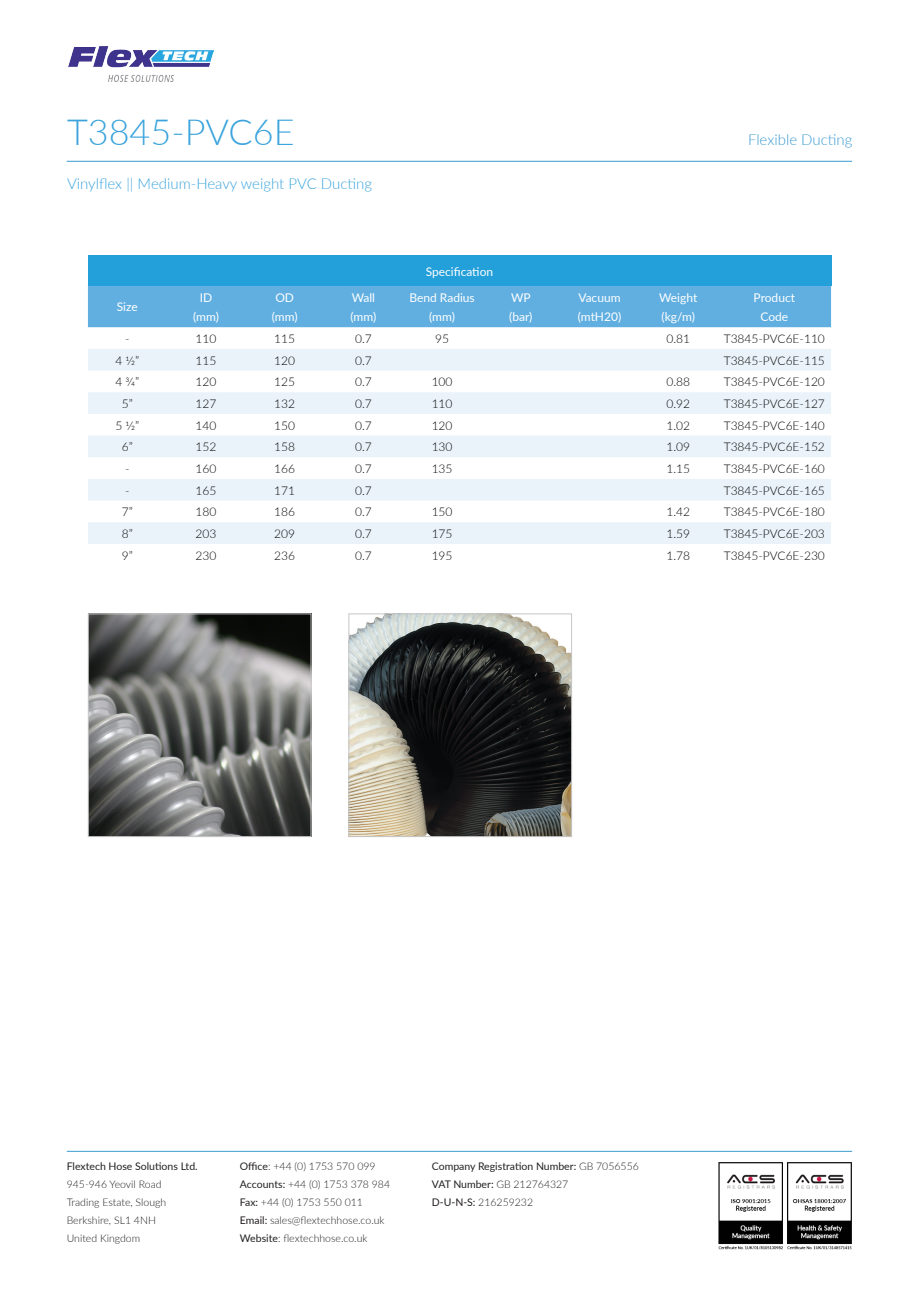
<style>
.page{position:relative;width:919px;height:1289px;background:#fff}
.page>*{position:absolute;margin:0;border:0;box-sizing:border-box;transform-origin:0 0}
.t1{font:300 36px "Lato";color:#3ba4dc}
.t2{font:300 15px "Lato";color:#3ba4dc}
.t3{font:300 15px "Lato";color:#3b9bd0}
.t4{font:300 12px "Lato";color:#040503}
.t5{font:12px/19.5px "Lato";color:#fff;text-align:center}
.t6{font:300 10.5px/18px "Lato";color:#231f20}
.t7{font:10.5px/18px "Lato";color:#231f20}
.s1{font-weight:400}
.s2{font-weight:300}
</style>
<div class="page">
<hr style="left:67px;top:1150px;width:785px;height:1px;background:#3b9bd0">
<hr style="left:67px;top:161px;width:785px;height:1px;background:#3b9bd0">
<img style="left:68px;top:46px;width:145px;height:36px">
<img style="left:718px;top:1162px;width:134px;height:88px">
<div style="left:88px;top:256px;width:743px;height:30px;background:#23a0da"></div>
<div style="left:88px;top:286px;width:743px;height:41px;background:#61afe1"></div>
<svg style="left:88px;top:349px;width:743px;height:195px;fill:#eaf3fa"></svg>
<img style="left:90px;top:615px;width:219px;height:220px">
<div style="left:88px;top:613px;width:223px;height:224px;border:1px solid #c6c6c6"></div>
<img style="left:350px;top:615px;width:220px;height:220px">
<div style="left:348px;top:613px;width:224px;height:224px;border:1px solid #c6c6c6"></div>
<p class="t1" style="left:67px;top:107px;width:229px">T3845-PVC6E</p>
<p class="t2" style="left:67px;top:173px;width:306px">Vinylflex || Medium-Heavy weight PVC Ducting</p>
<p class="t5" style="left:425px;top:261px;width:69px">Specification</p>
<p class="t5" style="left:117px;top:297px;width:22px">Size</p>
<p class="t5" style="left:200px;top:287px;width:14px">ID</p>
<p class="t5" style="left:193px;top:306px;width:27px">(mm)</p>
<p class="t5" style="left:275px;top:287px;width:20px">OD</p>
<p class="t5" style="left:272px;top:306px;width:27px">(mm)</p>
<p class="t5" style="left:350px;top:287px;width:27px;text-align:left">Wall (mm)</p>
<p class="t5" style="left:409px;top:287px;width:67px">Bend Radius (mm)</p>
<p class="t5" style="left:511px;top:287px;width:21px">WP</p>
<p class="t5" style="left:509px;top:306px;width:25px">(bar)</p>
<p class="t5" style="left:578px;top:287px;width:44px">Vacuum</p>
<p class="t5" style="left:577px;top:306px;width:45px">(mtH20)</p>
<p class="t5" style="left:659px;top:287px;width:40px">Weight</p>
<p class="t5" style="left:661px;top:306px;width:35px">(kg/m)</p>
<p class="t3" style="left:748px;top:129px;width:106px">Flexible Ducting</p>
<p class="t5" style="left:753px;top:287px;width:43px">Product<br>Code</p>
<p class="t4" style="left:125px;top:330px;width:6px">-</p>
<p class="t4" style="left:195px;top:330px;width:22px">110</p>
<p class="t4" style="left:274px;top:330px;width:22px">115</p>
<p class="t4" style="left:355px;top:330px;width:18px">0.7</p>
<p class="t4" style="left:435px;top:330px;width:15px">95</p>
<p class="t4" style="left:666px;top:330px;width:25px">0.81</p>
<p class="t4" style="left:723px;top:330px;width:103px">T3845-PVC6E-110</p>
<p class="t4" style="left:115px;top:352px;width:25px">4 1/2”</p>
<p class="t4" style="left:195px;top:352px;width:22px">115</p>
<p class="t4" style="left:274px;top:352px;width:22px">120</p>
<p class="t4" style="left:355px;top:352px;width:18px">0.7</p>
<p class="t4" style="left:723px;top:352px;width:103px">T3845-PVC6E-115</p>
<p class="t4" style="left:115px;top:373px;width:25px">4 3/4”</p>
<p class="t4" style="left:195px;top:373px;width:22px">120</p>
<p class="t4" style="left:274px;top:373px;width:22px">125</p>
<p class="t4" style="left:355px;top:373px;width:18px">0.7</p>
<p class="t4" style="left:431px;top:373px;width:22px">100</p>
<p class="t4" style="left:666px;top:373px;width:25px">0.88</p>
<p class="t4" style="left:723px;top:373px;width:103px">T3845-PVC6E-120</p>
<p class="t4" style="left:122px;top:395px;width:13px">5”</p>
<p class="t4" style="left:195px;top:395px;width:22px">127</p>
<p class="t4" style="left:274px;top:395px;width:22px">132</p>
<p class="t4" style="left:355px;top:395px;width:18px">0.7</p>
<p class="t4" style="left:431px;top:395px;width:22px">110</p>
<p class="t4" style="left:666px;top:395px;width:25px">0.92</p>
<p class="t4" style="left:723px;top:395px;width:103px">T3845-PVC6E-127</p>
<p class="t4" style="left:115px;top:417px;width:25px">5 1/2”</p>
<p class="t4" style="left:195px;top:417px;width:22px">140</p>
<p class="t4" style="left:274px;top:417px;width:22px">150</p>
<p class="t4" style="left:355px;top:417px;width:18px">0.7</p>
<p class="t4" style="left:431px;top:417px;width:22px">120</p>
<p class="t4" style="left:666px;top:417px;width:25px">1.02</p>
<p class="t4" style="left:723px;top:417px;width:103px">T3845-PVC6E-140</p>
<p class="t4" style="left:122px;top:438px;width:13px">6”</p>
<p class="t4" style="left:195px;top:438px;width:22px">152</p>
<p class="t4" style="left:274px;top:438px;width:22px">158</p>
<p class="t4" style="left:355px;top:438px;width:18px">0.7</p>
<p class="t4" style="left:431px;top:438px;width:22px">130</p>
<p class="t4" style="left:666px;top:438px;width:25px">1.09</p>
<p class="t4" style="left:723px;top:438px;width:103px">T3845-PVC6E-152</p>
<p class="t4" style="left:125px;top:460px;width:6px">-</p>
<p class="t4" style="left:195px;top:460px;width:22px">160</p>
<p class="t4" style="left:274px;top:460px;width:22px">166</p>
<p class="t4" style="left:355px;top:460px;width:18px">0.7</p>
<p class="t4" style="left:431px;top:460px;width:22px">135</p>
<p class="t4" style="left:666px;top:460px;width:25px">1.15</p>
<p class="t4" style="left:723px;top:460px;width:103px">T3845-PVC6E-160</p>
<p class="t4" style="left:125px;top:482px;width:6px">-</p>
<p class="t4" style="left:195px;top:482px;width:22px">165</p>
<p class="t4" style="left:274px;top:482px;width:22px">171</p>
<p class="t4" style="left:355px;top:482px;width:18px">0.7</p>
<p class="t4" style="left:723px;top:482px;width:103px">T3845-PVC6E-165</p>
<p class="t4" style="left:122px;top:503px;width:13px">7”</p>
<p class="t4" style="left:195px;top:503px;width:22px">180</p>
<p class="t4" style="left:274px;top:503px;width:22px">186</p>
<p class="t4" style="left:355px;top:503px;width:18px">0.7</p>
<p class="t4" style="left:431px;top:503px;width:22px">150</p>
<p class="t4" style="left:666px;top:503px;width:25px">1.42</p>
<p class="t4" style="left:723px;top:503px;width:103px">T3845-PVC6E-180</p>
<p class="t4" style="left:122px;top:525px;width:13px">8”</p>
<p class="t4" style="left:195px;top:525px;width:22px">203</p>
<p class="t4" style="left:274px;top:525px;width:22px">209</p>
<p class="t4" style="left:355px;top:525px;width:18px">0.7</p>
<p class="t4" style="left:431px;top:525px;width:22px">175</p>
<p class="t4" style="left:666px;top:525px;width:25px">1.59</p>
<p class="t4" style="left:723px;top:525px;width:103px">T3845-PVC6E-203</p>
<p class="t4" style="left:122px;top:547px;width:13px">9”</p>
<p class="t4" style="left:195px;top:547px;width:22px">230</p>
<p class="t4" style="left:274px;top:547px;width:22px">236</p>
<p class="t4" style="left:355px;top:547px;width:18px">0.7</p>
<p class="t4" style="left:431px;top:547px;width:22px">195</p>
<p class="t4" style="left:666px;top:547px;width:25px">1.78</p>
<p class="t4" style="left:723px;top:547px;width:103px">T3845-PVC6E-230</p>
<p class="t7" style="left:67px;top:1156px;width:132px">Flextech Hose Solutions Ltd.</p>
<p class="t6" style="left:67px;top:1174px;width:101px">945-946 Yeovil Road<br>Trading Estate, Slough<br>Berkshire, SL1 4NH<br>United Kingdom</p>
<p class="t6" style="left:240px;top:1156px;width:152px"><span class="s1">Office</span>: +44 (0) 1753 570 099<br><span class="s1">Accounts:</span> +44 (0) 1753 378 984<br><span class="s1">Fax:</span> +44 (0) 1753 550 011<br><span class="s1">Email:</span> sales@flextechhose.co.uk<br><span class="s1">Website</span>: flextechhose.co.uk</p>
<p class="t7" style="left:432px;top:1156px;width:208px">Company Registration Number: <span class="s2">GB 7056556<br></span>VAT Number: <span class="s2">GB 212764327<br></span>D-U-N-S: <span class="s2">216259232</span></p>
</div>
